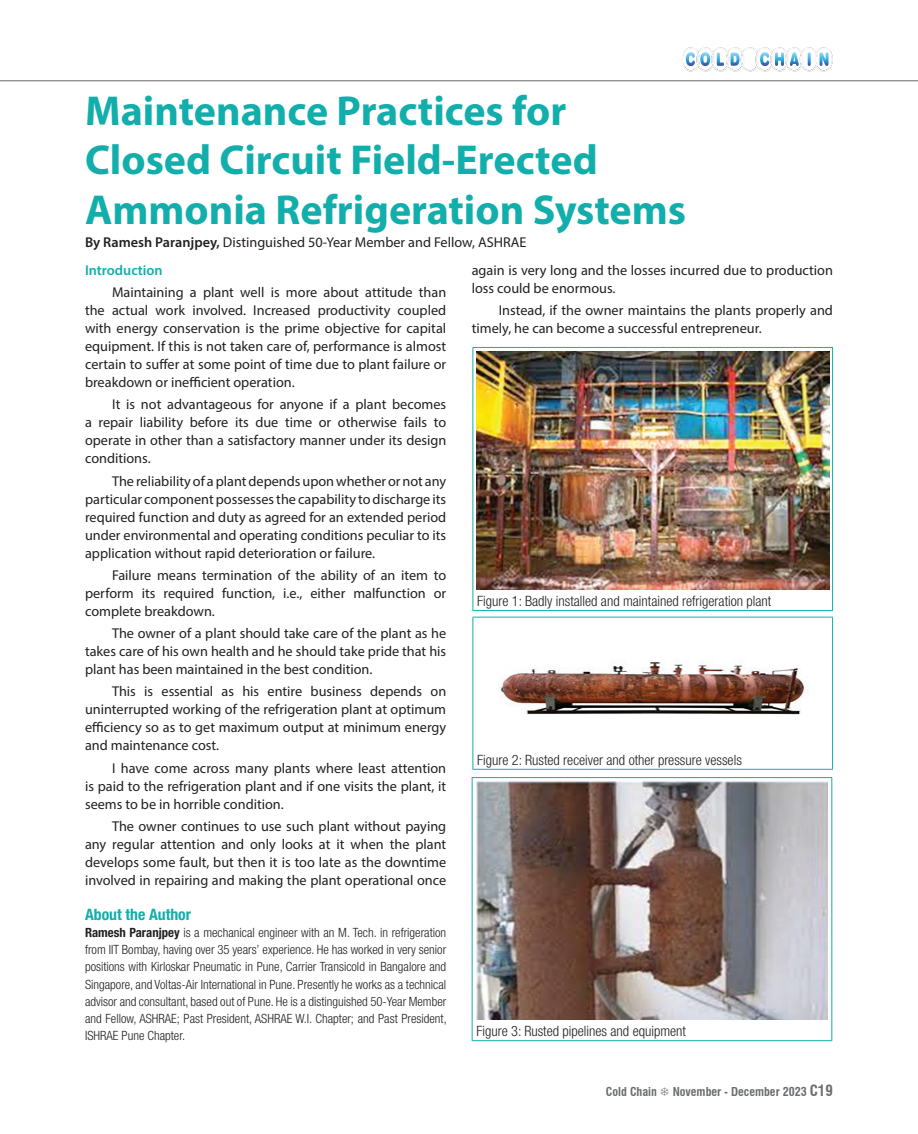
<style>
.page{position:relative;width:918px;height:1134px;background:#fff}
.page>*{position:absolute;margin:0;border:0;box-sizing:border-box;transform-origin:0 0}
.t1{font:700 42px/49.2px "Myriad Pro";color:#11aeac}
.t2{font:700 condensed 15.75px "Helvetica Neue LT Std";color:#11aeac}
.t3{font:14.25px/18px "Myriad Pro";color:#231f20;text-align:justify}
.t4{font:300 condensed 14.25px "Helvetica Neue LT Std";color:#231f20}
.t5{font:600 14.25px "Myriad Pro";color:#11aeac}
.t6{font:300 condensed 12.75px/17.2px "Helvetica Neue LT Std";color:#231f20;text-align:justify}
.t7{font:700 condensed 12px "Swiss 721 BT";color:#6c6d70}
.s1{font-weight:600}
.s2{font-weight:700}
.s3{font-size:15px}
</style>
<div class="page">
<svg style="left:683px;top:47px;width:150px;height:25px"></svg>
<hr style="left:0;top:80px;width:918px;height:1px;background:#231f20">
<hr style="left:473px;top:347px;width:360px;height:1px;background:#11aeac">
<hr style="left:473px;top:348px;width:1px;height:262px;background:#11aeac">
<hr style="left:832px;top:348px;width:1px;height:262px;background:#11aeac">
<hr style="left:473px;top:610px;width:360px;height:1px;background:#11aeac">
<img style="left:476px;top:352px;width:353px;height:237px">
<hr style="left:472px;top:777px;width:360px;height:1px;background:#11aeac">
<hr style="left:472px;top:778px;width:1px;height:262px;background:#11aeac">
<hr style="left:831px;top:778px;width:1px;height:262px;background:#11aeac">
<hr style="left:472px;top:1040px;width:360px;height:1px;background:#11aeac">
<img style="left:476px;top:782px;width:352px;height:237px">
<hr style="left:473px;top:617px;width:360px;height:1px;background:#11aeac">
<hr style="left:473px;top:618px;width:1px;height:151px;background:#11aeac">
<hr style="left:832px;top:618px;width:1px;height:151px;background:#11aeac">
<hr style="left:473px;top:769px;width:360px;height:1px;background:#11aeac">
<img style="left:499px;top:662px;width:309px;height:53px">
<h1 class="t1" style="left:85px;top:85px;width:603px">Maintenance Practices for<br>Closed Circuit Field-Erected<br>Ammonia Refrigeration Systems</h1>
<p class="t3" style="left:85px;top:233px;width:443px"><span class="s1">By Ramesh Paranjpey,</span> Distinguished 50-Year Member and Fellow, ASHRAE</p>
<p class="t5" style="left:85px;top:261px;width:79px">Introduction</p>
<p class="t3" style="left:85px;top:283px;width:363px;text-indent:27px">Maintaining a plant well is more about attitude than the actual work involved. Increased productivity coupled with energy conservation is the prime objective for capital equipment. If this is not taken care of, performance is almost certain to suffer at some point of time due to plant failure or breakdown or inefficient operation.</p>
<p class="t3" style="left:85px;top:395px;width:363px;text-indent:27px">It is not advantageous for anyone if a plant becomes a repair liability before its due time or otherwise fails to operate in other than a satisfactory manner under its design conditions.</p>
<p class="t3" style="left:85px;top:472px;width:363px;text-indent:27px">The reliability of a plant depends upon whether or not any particular component possesses the capability to discharge its required function and duty as agreed for an extended period under environmental and operating conditions peculiar to its application without rapid deterioration or failure.</p>
<p class="t3" style="left:85px;top:566px;width:363px;text-indent:27px">Failure means termination of the ability of an item to perform its required function, i.e., either malfunction or complete breakdown.</p>
<p class="t3" style="left:85px;top:624px;width:363px;text-indent:27px">The owner of a plant should take care of the plant as he takes care of his own health and he should take pride that his plant has been maintained in the best condition.</p>
<p class="t3" style="left:85px;top:682px;width:363px;text-indent:27px">This is essential as his entire business depends on uninterrupted working of the refrigeration plant at optimum efficiency so as to get maximum output at minimum energy and maintenance cost.</p>
<p class="t3" style="left:85px;top:759px;width:363px;text-indent:27px">I have come across many plants where least attention is paid to the refrigeration plant and if one visits the plant, it seems to be in horrible condition.</p>
<p class="t3" style="left:85px;top:817px;width:363px;text-indent:27px">The owner continues to use such plant without paying any regular attention and only looks at it when the plant develops some fault, but then it is too late as the downtime involved in repairing and making the plant operational once</p>
<p class="t2" style="left:85px;top:905px;width:108px">About the Author</p>
<p class="t6" style="left:85px;top:924px;width:363px"><span class="s2">Ramesh Paranjpey</span> is a mechanical engineer with an M. Tech. in refrigeration from IIT Bombay, having over 35 years’ experience. He has worked in very senior positions with Kirloskar Pneumatic in Pune, Carrier Transicold in Bangalore and Singapore, and Voltas-Air International in Pune. Presently he works as a technical advisor and consultant, based out of Pune. He is a distinguished 50-Year Member and Fellow, ASHRAE; Past President, ASHRAE W.I. Chapter; and Past President, ISHRAE Pune Chapter.</p>
<p class="t3" style="left:472px;top:261px;width:363px">again is very long and the losses incurred due to production loss could be enormous.</p>
<p class="t3" style="left:472px;top:301px;width:363px;text-indent:27px">Instead, if the owner maintains the plants properly and timely, he can become a successful entrepreneur.</p>
<p class="t4" style="left:477px;top:593px;width:296px">Figure 1: Badly installed and maintained refrigeration plant</p>
<p class="t4" style="left:477px;top:752px;width:266px">Figure 2: Rusted receiver and other pressure vessels</p>
<p class="t4" style="left:476px;top:1023px;width:211px">Figure 3: Rusted pipelines and equipment</p>
<p class="t7" style="left:606px;top:1084px;width:52px">Cold Chain</p>
<p class="t7" style="left:673px;top:1084px;width:162px">November - December 2023 <span class="s3">C19</span></p>
</div>
